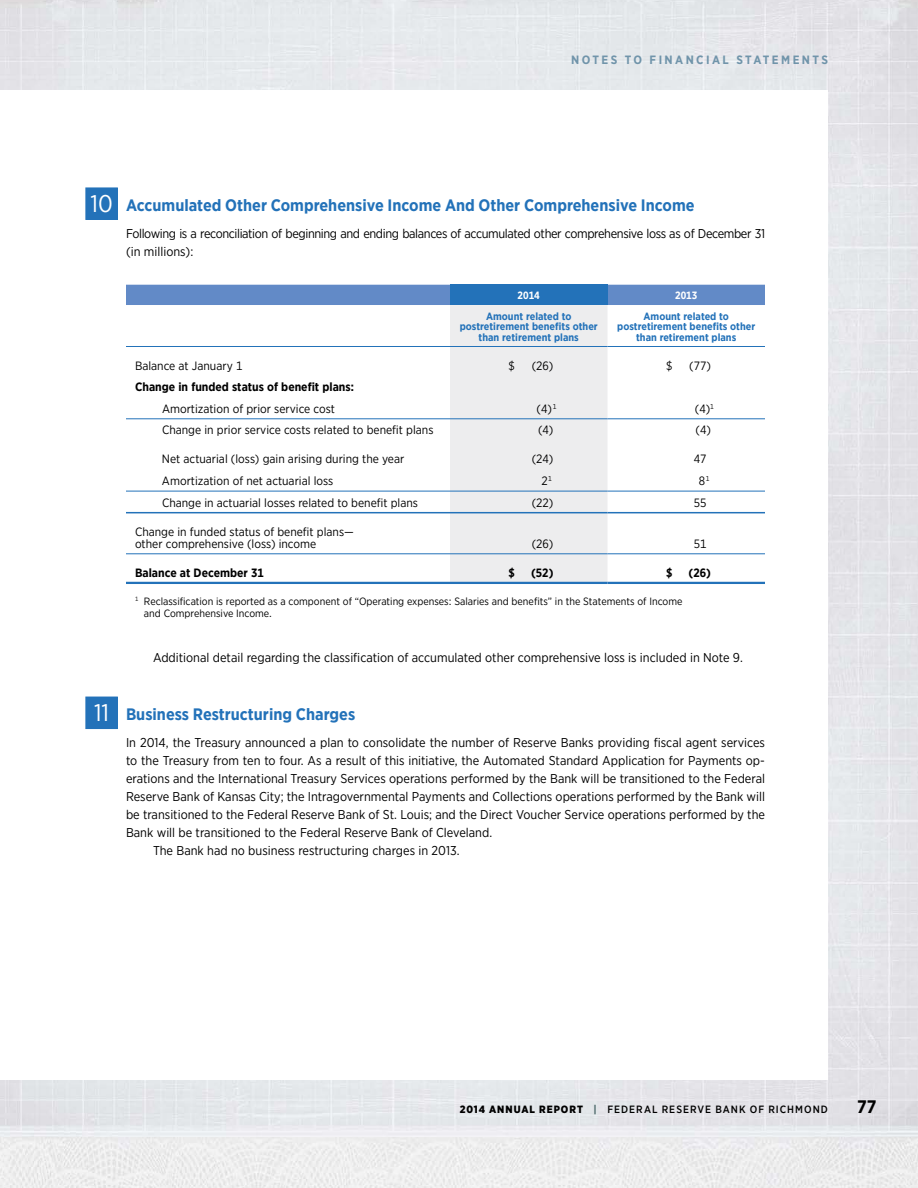
<style>
.page{position:relative;width:918px;height:1188px;background:#fff}
.page>*{position:absolute;margin:0;border:0;box-sizing:border-box;transform-origin:0 0}
.t1{font:24px "Gotham Narrow";color:#fff}
.t2{font:700 18px "Gotham Narrow";color:#000}
.t3{font:700 16.5px "Gotham Narrow";color:#2372b9}
.t4{font:12.75px "Gotham Narrow";color:#000}
.t5{font:12.75px/18px "Gotham Narrow";letter-spacing:-.03em;color:#000}
.t6{font:12px/12px "Gotham Narrow";color:#000}
.t7{font:700 12px "Gotham Narrow";color:#000}
.t8{font:700 12px "Gotham Narrow";letter-spacing:.2em;color:#7094aa}
.t9{font:10.5px/12px "Gotham Narrow";color:#000}
.t10{font:700 10.5px/10.5px "Gotham Narrow";color:#2372b9;text-align:center}
.t11{font:500 10.5px "Gotham Narrow";letter-spacing:.095em;color:#000}
.t12{font:700 10.5px "Gotham Narrow";color:#fff}
.s1{font-weight:900}
.s2{font-weight:900;color:#526d6f}
</style>
<div class="page">
<img style="left:0;top:0;width:918px;height:1188px">
<div style="left:126px;top:285px;width:639px;height:20px;background:#628ac7"></div>
<div style="left:450px;top:285px;width:158px;height:20px;background:#2372b9"></div>
<svg style="left:126px;top:305px;width:639px;height:41px"></svg>
<div style="left:450px;top:305px;width:158px;height:41px;background:#ededee"></div>
<svg style="left:126px;top:347px;width:639px;height:276px"></svg>
<hr style="left:126px;top:418px;width:324px;height:1px;background:#2372b9">
<hr style="left:450px;top:418px;width:158px;height:1px;background:#2372b9">
<hr style="left:608px;top:418px;width:157px;height:1px;background:#2372b9">
<hr style="left:126px;top:491px;width:324px;height:1px;background:#2372b9">
<hr style="left:450px;top:491px;width:158px;height:1px;background:#2372b9">
<hr style="left:608px;top:491px;width:157px;height:1px;background:#2372b9">
<hr style="left:126px;top:553px;width:324px;height:1px;background:#2372b9">
<hr style="left:450px;top:553px;width:158px;height:1px;background:#2372b9">
<hr style="left:608px;top:553px;width:157px;height:1px;background:#2372b9">
<hr style="left:126px;top:346px;width:324px;height:1px;background:#2372b9">
<hr style="left:450px;top:346px;width:158px;height:1px;background:#2372b9">
<hr style="left:608px;top:346px;width:157px;height:1px;background:#2372b9">
<hr style="left:126px;top:582px;width:324px;height:2px;background:#2372b9">
<hr style="left:450px;top:582px;width:158px;height:2px;background:#2372b9">
<hr style="left:608px;top:582px;width:157px;height:2px;background:#2372b9">
<hr style="left:126px;top:512px;width:324px;height:1px;background:#2372b9">
<hr style="left:450px;top:512px;width:158px;height:1px;background:#2372b9">
<hr style="left:608px;top:512px;width:157px;height:1px;background:#2372b9">
<div style="left:86px;top:188px;width:31px;height:31px;background:#2372b9"></div>
<div style="left:86px;top:188px;width:32px;height:32px;border:1px solid #2372b9"></div>
<div style="left:86px;top:697px;width:31px;height:32px;background:#2372b9"></div>
<div style="left:86px;top:697px;width:32px;height:32px;border:1px solid #2372b9"></div>
<p class="t8" style="left:571px;top:52px;width:258px">NOTES TO FINANCIAL STATEMENTS</p>
<h1 class="t1" style="left:90px;top:189px;width:24px">10</h1>
<p class="t3" style="left:126px;top:195px;width:570px">Accumulated Other Comprehensive Income And Other Comprehensive Income</p>
<p class="t5" style="left:126px;top:224px;width:641px">Following is a reconciliation of beginning and ending balances of accumulated other comprehensive loss as of December 31 (in millions):</p>
<p class="t12" style="left:518px;top:289px;width:24px">2014</p>
<p class="t12" style="left:675px;top:289px;width:24px">2013</p>
<p class="t10" style="left:460px;top:310px;width:140px">Amount related to postretirement benefits other than retirement plans</p>
<p class="t10" style="left:617px;top:310px;width:140px">Amount related to postretirement benefits other than retirement plans</p>
<p class="t6" style="left:135px;top:359px;width:109px">Balance at January 1</p>
<p class="t6" style="left:508px;top:359px;width:8px">$</p>
<p class="t6" style="left:532px;top:359px;width:23px">(26)</p>
<p class="t6" style="left:666px;top:359px;width:8px">$</p>
<p class="t6" style="left:689px;top:359px;width:23px">(77)</p>
<p class="t7" style="left:135px;top:379px;width:220px">Change in funded status of benefit plans:</p>
<p class="t6" style="left:162px;top:402px;width:175px">Amortization of prior service cost</p>
<p class="t6" style="left:537px;top:402px;width:21px">(4)<sup>1</sup></p>
<p class="t6" style="left:695px;top:402px;width:21px">(4)<sup>1</sup></p>
<p class="t6" style="left:162px;top:424px;width:273px">Change in prior service costs related to benefit plans</p>
<p class="t6" style="left:538px;top:424px;width:17px">(4)</p>
<p class="t6" style="left:696px;top:424px;width:17px">(4)</p>
<p class="t6" style="left:162px;top:453px;width:244px">Net actuarial (loss) gain arising during the year</p>
<p class="t6" style="left:532px;top:453px;width:23px">(24)</p>
<p class="t6" style="left:694px;top:453px;width:14px">47</p>
<p class="t6" style="left:162px;top:475px;width:173px">Amortization of net actuarial loss</p>
<p class="t6" style="left:541px;top:475px;width:12px">2<sup>1</sup></p>
<p class="t6" style="left:699px;top:475px;width:12px">8<sup>1</sup></p>
<p class="t6" style="left:162px;top:496px;width:258px">Change in actuarial losses related to benefit plans</p>
<p class="t6" style="left:532px;top:496px;width:23px">(22)</p>
<p class="t6" style="left:694px;top:496px;width:14px">55</p>
<p class="t6" style="left:135px;top:525px;width:220px">Change in funded status of benefit plans— other comprehensive (loss) income</p>
<p class="t6" style="left:532px;top:537px;width:23px">(26)</p>
<p class="t6" style="left:694px;top:537px;width:14px">51</p>
<p class="t7" style="left:135px;top:565px;width:130px">Balance at December 31</p>
<p class="t7" style="left:508px;top:565px;width:8px">$</p>
<p class="t7" style="left:531px;top:565px;width:24px">(52)</p>
<p class="t7" style="left:666px;top:565px;width:8px">$</p>
<p class="t7" style="left:689px;top:565px;width:24px">(26)</p>
<p class="t9" style="left:144px;top:595px;width:540px;text-indent:-9px"><sup>1</sup> Reclassification is reported as a component of “Operating expenses: Salaries and benefits” in the Statements of Income and Comprehensive Income.</p>
<p class="t4" style="left:153px;top:649px;width:591px">Additional detail regarding the classification of accumulated other comprehensive loss is included in Note 9.</p>
<h1 class="t1" style="left:94px;top:698px;width:17px">11</h1>
<p class="t3" style="left:126px;top:704px;width:231px">Business Restructuring Charges</p>
<p class="t4" style="left:126px;top:735px;width:641px">In 2014, the Treasury announced a plan to consolidate the number of Reserve Banks providing fiscal agent services</p>
<p class="t4" style="left:126px;top:753px;width:640px">to the Treasury from ten to four. As a result of this initiative, the Automated Standard Application for Payments op-</p>
<p class="t4" style="left:126px;top:771px;width:641px">erations and the International Treasury Services operations performed by the Bank will be transitioned to the Federal</p>
<p class="t4" style="left:126px;top:789px;width:640px">Reserve Bank of Kansas City; the Intragovernmental Payments and Collections operations performed by the Bank will</p>
<p class="t4" style="left:126px;top:807px;width:641px">be transitioned to the Federal Reserve Bank of St. Louis; and the Direct Voucher Service operations performed by the</p>
<p class="t4" style="left:126px;top:825px;width:368px">Bank will be transitioned to the Federal Reserve Bank of Cleveland.</p>
<p class="t4" style="left:153px;top:843px;width:308px">The Bank had no business restructuring charges in 2013.</p>
<p class="t11" style="left:460px;top:1103px;width:370px"><span class="s1">2014 ANNUAL REPORT</span> <span class="s2">|</span> FEDERAL RESERVE BANK OF RICHMOND</p>
<h2 class="t2" style="left:857px;top:1095px;width:21px">77</h2>
</div>
